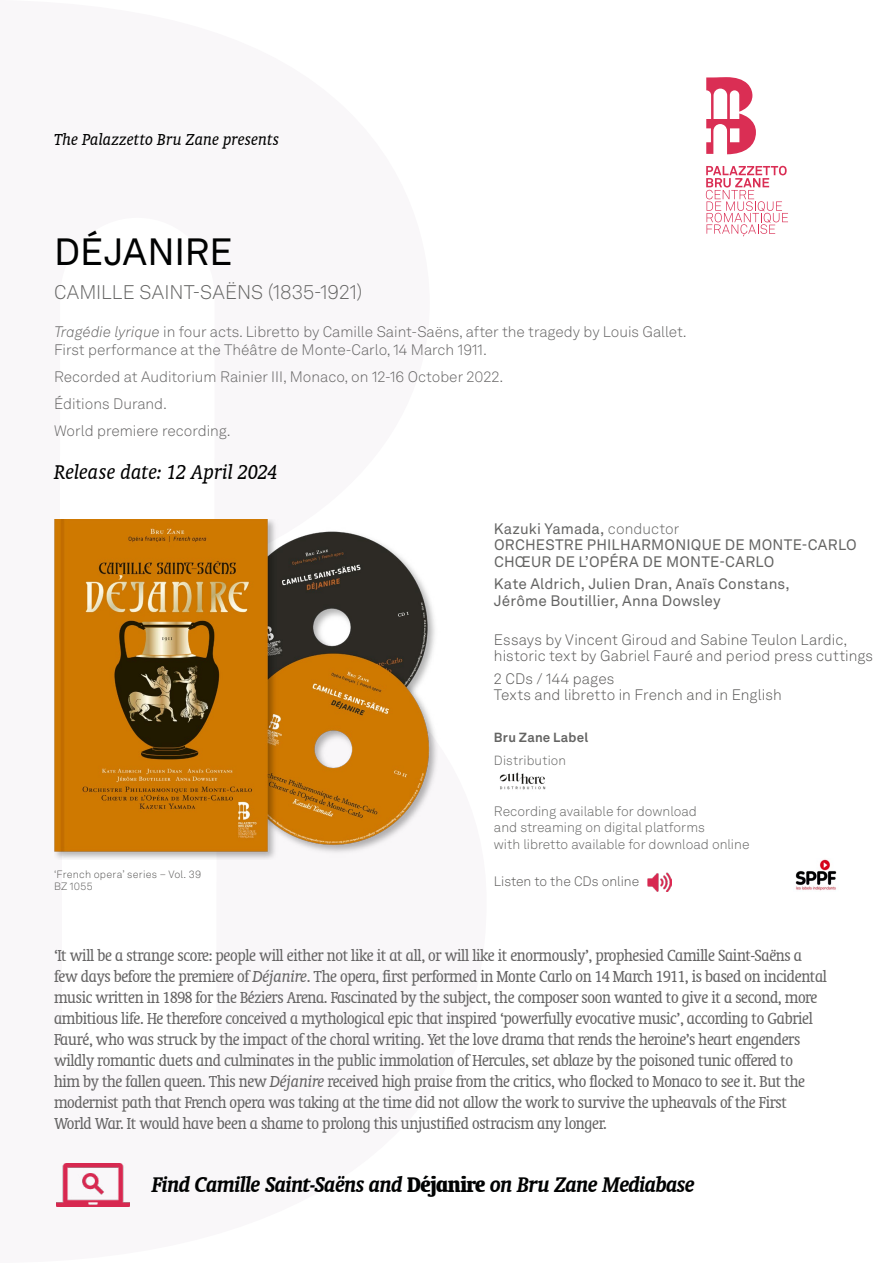
<style>
.page{position:relative;width:893px;height:1263px;background:#fff}
.page>*{position:absolute;margin:0;border:0;box-sizing:border-box;transform-origin:0 0}
.t1{font:37.5px "Akkurat LL";letter-spacing:-.005em;color:#010202}
.t2{font:italic 700 24px "Oranda BT";letter-spacing:-.02em;color:#010202}
.t3{font:italic 22.5px "Oranda BT";letter-spacing:-.005em;color:#000}
.t4{font:300 19.5px "Akkurat LL";letter-spacing:.005em;color:#646463}
.t5{font:condensed 18px/21px "Oranda BT";letter-spacing:-.02em;color:#646363}
.t6{font:italic 18px "Oranda BT";letter-spacing:-.005em;color:#000}
.t7{font:300 15px/27px "Akkurat LL";color:#646363}
.t8{font:15px/16.5px "Akkurat LL";letter-spacing:.01em;color:#646463}
.t9{font:300 15px/16.5px "Akkurat LL";letter-spacing:.005em;color:#585756}
.t10{font:300 13.5px/16.5px "Akkurat LL";color:#656564}
.t11{font:300 13.5px "Akkurat LL";color:#595857}
.t12{font:700 13.05px "Akkurat LL";letter-spacing:.015em;color:#646463}
.t13{font:300 13.05px "Akkurat LL";letter-spacing:.01em;color:#646463}
.t14{font:300 10.5px/12px "Akkurat LL";letter-spacing:.02em;color:#585756}
.s1{font-style:italic}
.s2{font-weight:300}
.s3{color:#595857}
.s4{font-style:italic;font-stretch:normal}
.s5{font-style:normal;font-stretch:condensed}
</style>
<div class="page">
<svg style="left:706px;top:77px;width:50px;height:77px"></svg>
<svg style="left:706px;top:166px;width:82px;height:70px"></svg>
<img style="left:795px;top:859px;width:42px;height:32px">
<img style="left:647px;top:872px;width:25px;height:19px">
<img style="left:499px;top:772px;width:47px;height:18px">
<img style="left:56px;top:1163px;width:73px;height:44px">
<img style="left:54px;top:520px;width:384px;height:339px">
<p class="t6" style="left:54px;top:129px;width:227px">The Palazzetto Bru Zane presents</p>
<h1 class="t1" style="left:54px;top:223px;width:180px">DÉJANIRE</h1>
<p class="t4" style="left:54px;top:279px;width:310px">CAMILLE SAINT-SAËNS (1835-1921)</p>
<p class="t7" style="left:54px;top:322px;width:634px;line-height:18px"><span class="s1">Tragédie lyrique</span> in four acts. Libretto by Camille Saint-Saëns, after the tragedy by Louis Gallet.<br>First performance at the Théâtre de Monte-Carlo, 14 March 1911.</p>
<p class="t7" style="left:54px;top:362px;width:451px">Recorded at Auditorium Rainier III, Monaco, on 12-16 October 2022.<br>Éditions Durand.<br>World premiere recording.</p>
<p class="t3" style="left:54px;top:459px;width:225px">Release date: 12 April 2024</p>
<p class="t14" style="left:54px;top:868px;width:149px">‘French opera’ series – Vol. 39<br>BZ 1055</p>
<p class="t8" style="left:494px;top:520px;width:364px">Kazuki Yamada, <span class="s2">conductor<br></span>ORCHESTRE PHILHARMONIQUE DE MONTE-CARLO<br>CHŒUR DE L’OPÉRA DE MONTE-CARLO</p>
<p class="t8" style="left:494px;top:575px;width:297px">Kate Aldrich, Julien Dran, Anaïs Constans,<br>Jérôme Boutillier, Anna Dowsley</p>
<p class="t9" style="left:494px;top:631px;width:381px">Essays by Vincent Giroud and Sabine Teulon Lardic, historic text by Gabriel Fauré and period press cuttings</p>
<p class="t9" style="left:494px;top:670px;width:289px">2 CDs <span class="s3">/ 144 page</span>s<br>Texts and libretto in French and in English</p>
<p class="t12" style="left:494px;top:728px;width:96px">Bru Zane Label</p>
<p class="t13" style="left:494px;top:751px;width:74px">Distribution</p>
<p class="t10" style="left:494px;top:803px;width:257px">Recording available for download<br>and streaming on digital platforms<br>with libretto available for download online</p>
<p class="t11" style="left:494px;top:872px;width:147px">Listen to the CDs online</p>
<p class="t5" style="left:54px;top:945px;width:775px">‘It will be a strange score: people will either not like it at all, or will like it enormously’, prophesied Camille Saint-Saëns a few days before the premiere of <span class="s4">Déjanire</span>. The opera, first performed in Monte Carlo on 14 March 1911, is based on incidental music written in 1898 for the Béziers Arena. Fascinated by the subject, the composer soon wanted to give it a second, more ambitious life. He therefore conceived a mythological epic that inspired ‘powerfully evocative music’, according to Gabriel Fauré, who was struck by the impact of the choral writing. Yet the love drama that rends the heroine’s heart engenders wildly romantic duets and culminates in the public immolation of Hercules, set ablaze by the poisoned tunic offered to<br>him by the fallen queen. This new <span class="s4">Déjanire</span> received high praise from the critics, who flocked to Monaco to see it. But the modernist path that French opera was taking at the time did not allow the work to survive the upheavals of the First World War. It would have been a shame to prolong this unjustified ostracism any longer.</p>
<h2 class="t2" style="left:152px;top:1170px;width:545px">Find Camille Saint-Saëns and <span class="s5">Déjanire</span> on Bru Zane Mediabase</h2>
</div>
